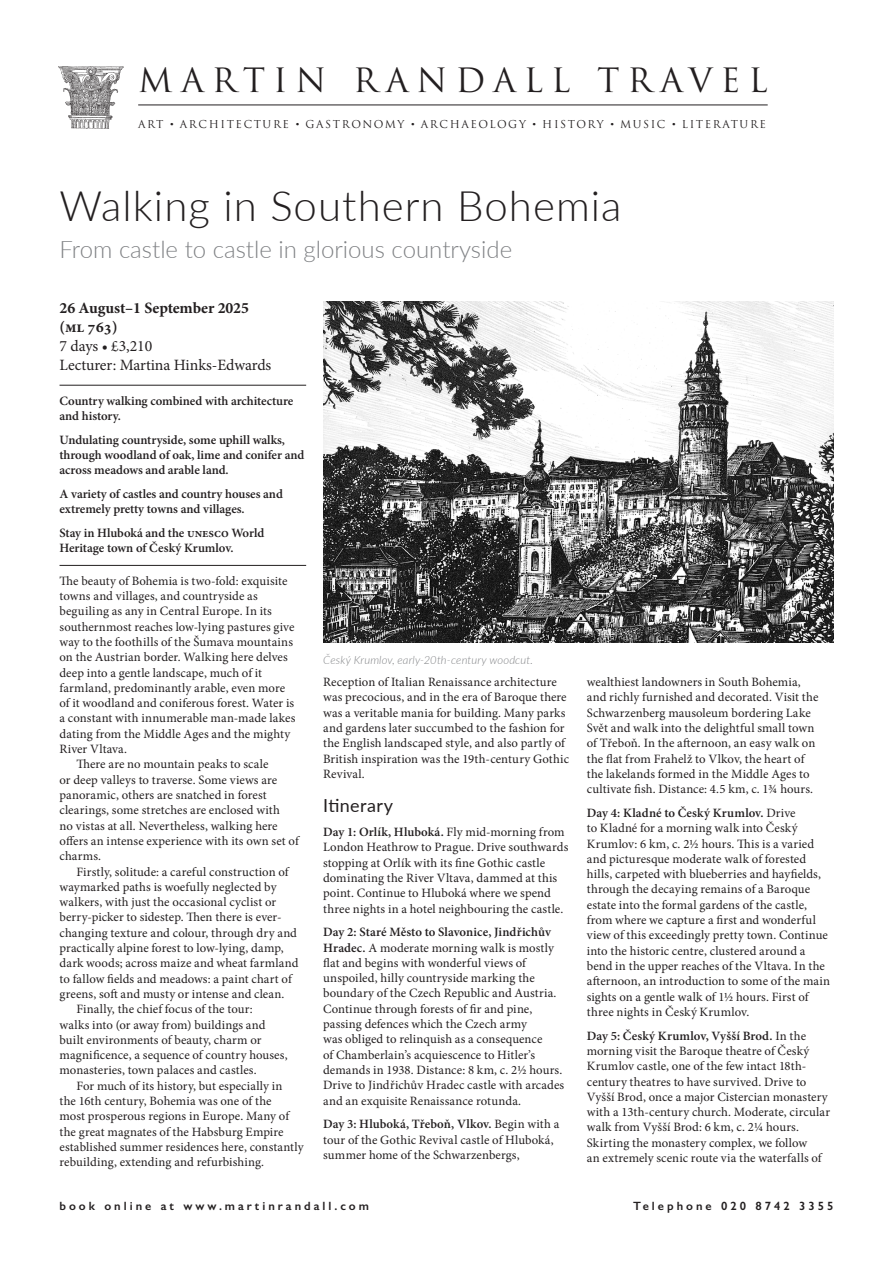
<style>
.page{position:relative;width:893px;height:1263px;background:#fff}
.page>*{position:absolute;margin:0;border:0;box-sizing:border-box;transform-origin:0 0}
.A1_A_tour_title{font:300 42px "Lato";letter-spacing:.025em;color:#231f20}
.MRT_header_22_5_Trajan{font:32.7px "Trajan Pro";letter-spacing:.245em;color:#231f20}
.A2_Tour_subtitle{font:300 24px "Lato";color:#808285}
.D3_Itinerary_heading{font:18px "Lato";letter-spacing:.02em;color:#231f20}
.B3_Dates_line_3___4_Min{font:15.75px/18.9px "Minion Pro";letter-spacing:-.005em;color:#231f20}
.B1_Dates_line_1_bld_Min{font:700 15.75px/18.9px "Minion Pro";letter-spacing:-.005em;color:#231f20}
.D4_Itinerary{font:12.75px/15.3px "Minion Pro";letter-spacing:.005em;color:#231f20}
.D2_Introduction{font:12.75px/15.3px "Minion Pro";letter-spacing:.01em;color:#231f20}
.D1_Introduction_first_para{font:12.75px/15.3px "Minion Pro";letter-spacing:.005em;color:#231f20}
.C2_Highlights_no_rule{font:600 12.75px/15.3px "Minion Pro";letter-spacing:-.005em;color:#231f20}
.C3_Highlights_bottom_rule{font:600 12.75px/15.3px "Minion Pro";letter-spacing:-.005em;color:#231f20}
.C1_Highlights_top_rule{font:600 12.75px/15.3px "Minion Pro";letter-spacing:-.005em;color:#231f20}
.t1{font:600 12px "Gill Sans";letter-spacing:.25em;color:#231f20}
.Illustration_caption{font:italic 300 11.25px "Lato";letter-spacing:.01em;color:#808285}
.MRT_subtitle_8_Trajan{font:10.65px "Trajan Pro";letter-spacing:.15em;color:#231f20}
.s1{font-family:"Adobe Caslon Pro"}
.s2{font-weight:600}
</style>
<div class="page">
<img style="left:58px;top:66px;width:66px;height:63px">
<hr style="left:138px;top:105px;width:630px;height:1px;background:#231f20">
<hr style="left:60px;top:385px;width:246px;height:1px;background:#231f20">
<hr style="left:60px;top:565px;width:246px;height:1px;background:#231f20">
<img style="left:323px;top:302px;width:510px;height:341px">
<p class="MRT_header_22_5_Trajan" style="left:138px;top:59px;width:631px">MARTIN RANDALL TRAVEL</p>
<p class="MRT_subtitle_8_Trajan" style="left:138px;top:117px;width:629px">ART <span class="s1">•</span> ARCHITECTURE <span class="s1">•</span> GASTRONOMY <span class="s1">•</span> ARCHAEOLOGY <span class="s1">•</span> HISTORY <span class="s1">•</span> MUSIC <span class="s1">•</span> LITERATURE</p>
<p class="A1_A_tour_title" style="left:60px;top:177px;width:564px">Walking in Southern Bohemia</p>
<p class="A2_Tour_subtitle" style="left:60px;top:233px;width:454px">From castle to castle in glorious countryside</p>
<p class="B1_Dates_line_1_bld_Min" style="left:60px;top:299px;width:191px">26 August–1 September 2025 (ml 763)</p>
<p class="B3_Dates_line_3___4_Min" style="left:60px;top:337px;width:213px">7 days • £3,210<br>Lecturer: Martina Hinks-Edwards</p>
<p class="C1_Highlights_top_rule" style="left:60px;top:393px;width:235px">Country walking combined with architecture and history.</p>
<p class="C2_Highlights_no_rule" style="left:60px;top:432px;width:246px">Undulating countryside, some uphill walks, through woodland of oak, lime and conifer and across meadows and arable land.</p>
<p class="C2_Highlights_no_rule" style="left:60px;top:486px;width:225px">A variety of castles and country houses and extremely pretty towns and villages.</p>
<p class="C3_Highlights_bottom_rule" style="left:60px;top:525px;width:206px">Stay in Hluboká and the unesco World<br>Heritage town of Český Krumlov.</p>
<p class="D1_Introduction_first_para" style="left:60px;top:573px;width:237px">The beauty of Bohemia is two-fold: exquisite towns and villages, and countryside as beguiling as any in Central Europe. In its southernmost reaches low-lying pastures give way to the foothills of the Šumava mountains on the Austrian border. Walking here delves deep into a gentle landscape, much of it farmland, predominantly arable, even more of it woodland and coniferous forest. Water is a constant with innumerable man-made lakes dating from the Middle Ages and the mighty River Vltava.</p>
<p class="D2_Introduction" style="left:60px;top:757px;width:241px;text-indent:17px">There are no mountain peaks to scale<br>or deep valleys to traverse. Some views are panoramic, others are snatched in forest clearings, some stretches are enclosed with<br>no vistas at all. Nevertheless, walking here offers an intense experience with its own set of charms.</p>
<p class="D2_Introduction" style="left:60px;top:864px;width:240px;text-indent:17px">Firstly, solitude: a careful construction of waymarked paths is woefully neglected by walkers, with just the occasional cyclist or berry-picker to sidestep. Then there is ever&shy;changing texture and colour, through dry and practically alpine forest to low-lying, damp, dark woods; across maize and wheat farmland to fallow fields and meadows: a paint chart of greens, soft and musty or intense and clean.</p>
<p class="D2_Introduction" style="left:60px;top:1001px;width:230px;text-indent:17px">Finally, the chief focus of the tour:<br>walks into (or away from) buildings and built environments of beauty, charm or magnificence, a sequence of country houses, monasteries, town palaces and castles.</p>
<p class="D2_Introduction" style="left:60px;top:1078px;width:246px;text-indent:17px">For much of its history, but especially in<br>the 16th century, Bohemia was one of the<br>most prosperous regions in Europe. Many of the great magnates of the Habsburg Empire established summer residences here, constantly rebuilding, extending and refurbishing.</p>
<p class="Illustration_caption" style="left:323px;top:653px;width:211px">Český Krumlov, early-20th-century woodcut.</p>
<p class="D2_Introduction" style="left:323px;top:674px;width:247px">Reception of Italian Renaissance architecture was precocious, and in the era of Baroque there was a veritable mania for building. Many parks and gardens later succumbed to the fashion for the English landscaped style, and also partly of British inspiration was the 19th-century Gothic Revival.</p>
<p class="D3_Itinerary_heading" style="left:323px;top:793px;width:72px">Itinerary</p>
<p class="D4_Itinerary" style="left:323px;top:824px;width:247px"><span class="s2">Day 1: Orlík, Hluboká.</span> Fly mid-morning from London Heathrow to Prague. Drive southwards stopping at Orlík with its fine Gothic castle dominating the River Vltava, dammed at this point. Continue to Hluboká where we spend three nights in a hotel neighbouring the castle.</p>
<p class="D4_Itinerary" style="left:323px;top:925px;width:243px"><span class="s2">Day 2: Staré Město to Slavonice, Jindřichův Hradec.</span> A moderate morning walk is mostly flat and begins with wonderful views of unspoiled, hilly countryside marking the boundary of the Czech Republic and Austria.<br>Continue through forests of fir and pine, passing defences which the Czech army<br>was obliged to relinquish as a consequence<br>of Chamberlain’s acquiescence to Hitler’s demands in 1938. Distance: 8 km, c. 2½ hours.<br>Drive to Jindřichův Hradec castle with arcades and an exquisite Renaissance rotunda.</p>
<p class="D4_Itinerary" style="left:323px;top:1117px;width:238px"><span class="s2">Day 3: Hluboká, Třeboň, Vlkov.</span> Begin with a tour of the Gothic Revival castle of Hluboká, summer home of the Schwarzenbergs,</p>
<p class="D4_Itinerary" style="left:587px;top:674px;width:233px">wealthiest landowners in South Bohemia, and richly furnished and decorated. Visit the Schwarzenberg mausoleum bordering Lake Svět and walk into the delightful small town of Třeboň. In the afternoon, an easy walk on the flat from Frahelž to Vlkov, the heart of the lakelands formed in the Middle Ages to cultivate fish. Distance: 4.5 km, c. 13/4 hours.</p>
<p class="D4_Itinerary" style="left:587px;top:805px;width:245px"><span class="s2">Day 4: Kladné to Český Krumlov.</span> Drive<br>to Kladné for a morning walk into Český Krumlov: 6 km, c. 2½ hours. This is a varied and picturesque moderate walk of forested hills, carpeted with blueberries and hayfields, through the decaying remains of a Baroque estate into the formal gardens of the castle, from where we capture a first and wonderful view of this exceedingly pretty town. Continue into the historic centre, clustered around a bend in the upper reaches of the Vltava. In the afternoon, an introduction to some of the main sights on a gentle walk of 1½ hours. First of three nights in Český Krumlov.</p>
<p class="D4_Itinerary" style="left:587px;top:1028px;width:245px"><span class="s2">Day 5: Český Krumlov, Vyšší Brod.</span> In the morning visit the Baroque theatre of Český Krumlov castle, one of the few intact 18th&shy;century theatres to have survived. Drive to Vyšší Brod, once a major Cistercian monastery with a 13th-century church. Moderate, circular walk from Vyšší Brod: 6 km, c. 2¼ hours.<br>Skirting the monastery complex, we follow<br>an extremely scenic route via the waterfalls of</p>
<p class="t1" style="left:60px;top:1199px;width:311px">book online at www.martinrandall.com</p>
<p class="t1" style="left:633px;top:1199px;width:202px">Telephone 020 8742 3355</p>
</div>
